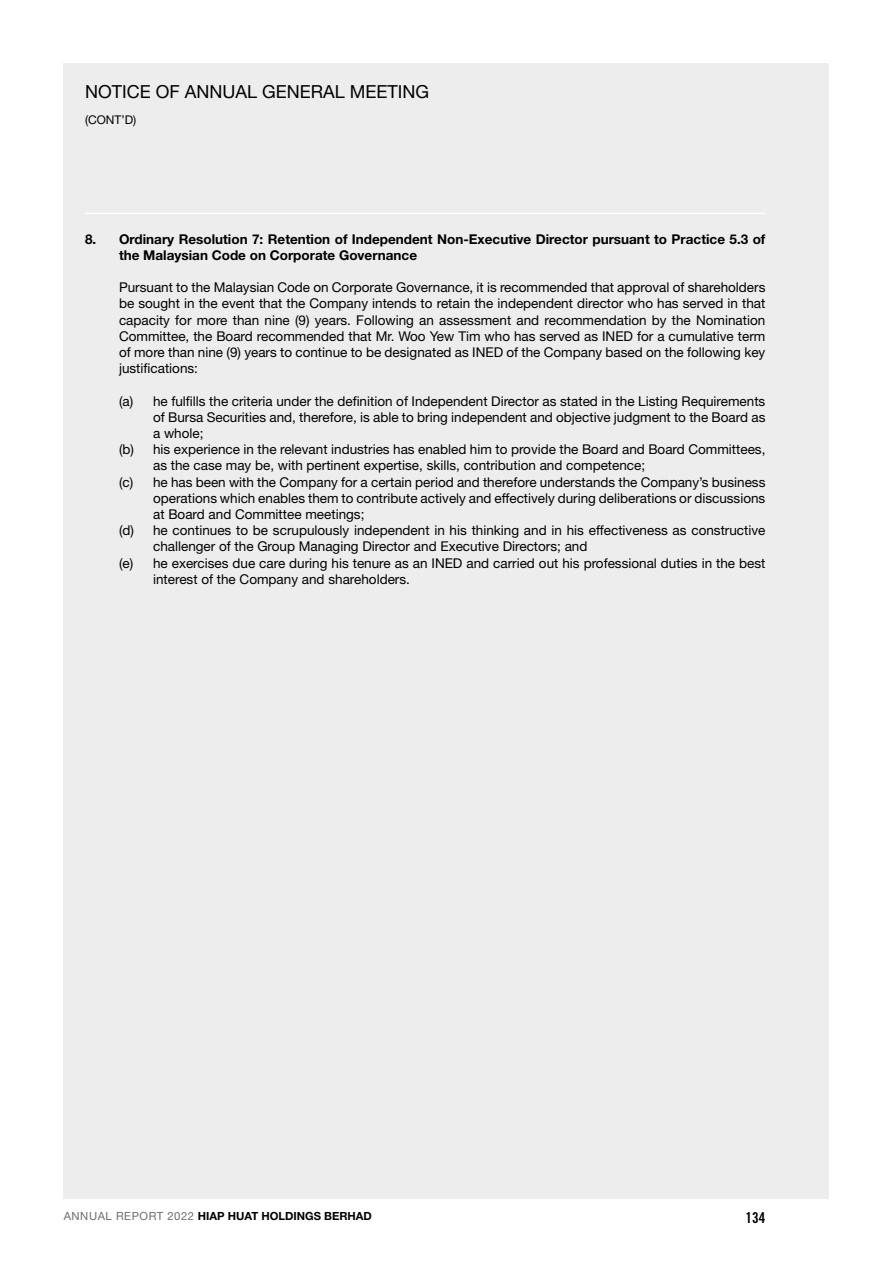
<style>
.page{position:relative;width:893px;height:1263px;background:#fff}
.page>*{position:absolute;margin:0;border:0;box-sizing:border-box;transform-origin:0 0}
.t1{font:18px "Helvetica Neue LT Std";color:#000}
.t2{font:15px "Trade Gothic LT Std Bd Cn 20";color:#000}
.t3{font:13.5px/16.2px "Helvetica Neue LT Std";color:#000;text-align:justify}
.t4{font:700 13.5px/16.2px "Helvetica Neue LT Std";color:#000}
.t5{font:12px "Helvetica Neue LT Std";color:#000}
.t6{font:700 11.25px "Helvetica Neue LT Std";color:#000}
.s1{font-weight:400;color:#6d6e71}
</style>
<div class="page">
<div style="left:64px;top:64px;width:765px;height:1135px;background:#ededee"></div>
<hr style="left:85px;top:213px;width:680px;height:1px;background:#fff">
<h1 class="t1" style="left:85px;top:81px;width:345px">NOTICE OF ANNUAL GENERAL MEETING</h1>
<p class="t5" style="left:85px;top:113px;width:53px">(CONT’D)</p>
<p class="t4" style="left:85px;top:230px;width:29px">8. O</p>
<p class="t4" style="left:119px;top:230px;width:648px;text-indent:11px">rdinary Resolution 7: Retention of Independent Non-Executive Director pursuant to Practice 5.3 of the Malaysian Code on Corporate Governance</p>
<p class="t3" style="left:119px;top:279px;width:648px">Pursuant to the Malaysian Code on Corporate Governance, it is recommended that approval of shareholders be sought in the event that the Company intends to retain the independent director who has served in that capacity for more than nine (9) years. Following an assessment and recommendation by the Nomination Committee, the Board recommended that Mr. Woo Yew Tim who has served as INED for a cumulative term of more than nine (9) years to continue to be designated as INED of the Company based on the following key justifications:</p>
<p class="t3" style="left:119px;top:392px;width:648px">(a) he fulfills the criteria under the definition of Independent Director as stated in the Listing Requirements</p>
<p class="t3" style="left:153px;top:409px;width:614px">of Bursa Securities and, therefore, is able to bring independent and objective judgment to the Board as</p>
<p class="t3" style="left:153px;top:425px;width:52px">a whole;</p>
<p class="t3" style="left:119px;top:441px;width:648px">(b) his experience in the relevant industries has enabled him to provide the Board and Board Committees,</p>
<p class="t3" style="left:153px;top:457px;width:494px">as the case may be, with pertinent expertise, skills, contribution and competence;</p>
<p class="t3" style="left:119px;top:473px;width:648px">(c) he has been with the Company for a certain period and therefore understands the Company’s business</p>
<p class="t3" style="left:153px;top:490px;width:614px">operations which enables them to contribute actively and effectively during deliberations or discussions</p>
<p class="t3" style="left:153px;top:506px;width:213px">at Board and Committee meetings;</p>
<p class="t3" style="left:119px;top:522px;width:648px">(d) he continues to be scrupulously independent in his thinking and in his effectiveness as constructive</p>
<p class="t3" style="left:153px;top:538px;width:436px">challenger of the Group Managing Director and Executive Directors; and</p>
<p class="t3" style="left:119px;top:554px;width:648px">(e) he exercises due care during his tenure as an INED and carried out his professional duties in the best</p>
<p class="t3" style="left:153px;top:571px;width:258px">interest of the Company and shareholders.</p>
<p class="t6" style="left:64px;top:1209px;width:310px"><span class="s1">ANNUAL REPORT 2022</span> Hiap Huat Holdings Berhad</p>
<p class="t2" style="left:745px;top:1208px;width:21px">134</p>
</div>
